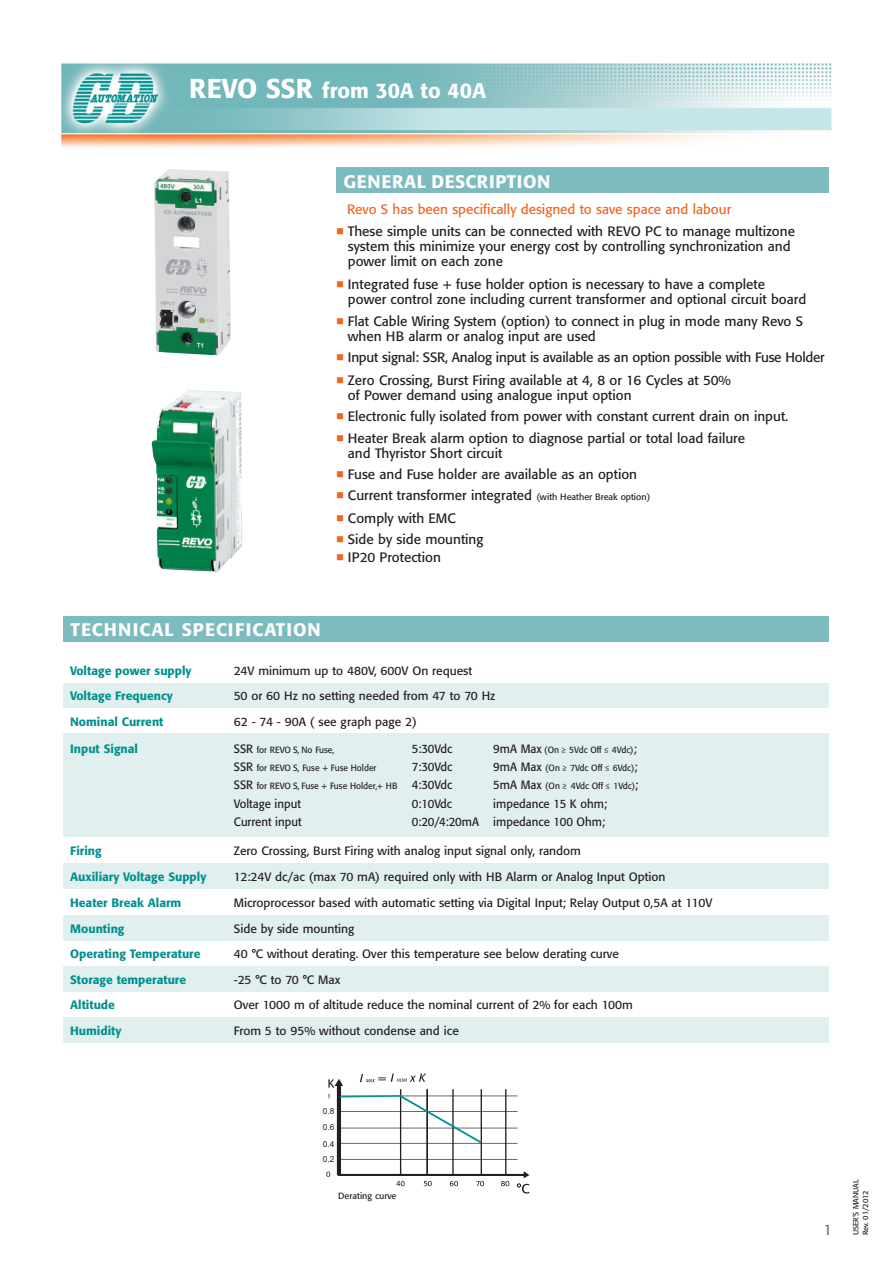
<style>
.page{position:relative;width:893px;height:1263px;background:#fff}
.page>*{position:absolute;margin:0;border:0;box-sizing:border-box;transform-origin:0 0}
.t1{font:500 21px "Formata";color:#fff}
.t2{font:500 18px "Formata";letter-spacing:.05em;color:#fff}
.t3{font:500 18px "Formata";letter-spacing:.03em;color:#fff}
.t4{font:15px "Formata";color:#76787b}
.t5{font:13.5px/15px "Formata";color:#231f20}
.t6{font:13.5px/22.5px "Formata";letter-spacing:-.02em;color:#231f20}
.t7{font:13.5px "Formata";color:#f36421}
.t8{font:12px "Formata";color:#231f20}
.t9{font:500 12px "Formata";color:#00918e}
.t10{font:12px "Formata";color:#231f20;scale:.95 1}
.t11{font:9px "Formata";color:#231f20;scale:.95 1}
.t12{font:9px "Formata";color:#231f20}
.t13{font:8.25px/15.9px "Arial";color:#231f20}
.t14{font:7.5px/9.4px "Formata";color:#231f20}
.s1{font-size:27px}
.s2{font-size:9px}
.s3{font-size:12px}
.s4{font-family:"Eurostile"}
</style>
<div class="page">
<img style="left:59px;top:63px;width:773px;height:84px">
<div style="left:336px;top:167px;width:493px;height:25px;background:#7ebbbe"></div>
<div style="left:64px;top:617px;width:765px;height:25px;background:#7ebbbe"></div>
<div style="left:64px;top:683px;width:765px;height:25px;background:#e2efef"></div>
<div style="left:64px;top:733px;width:765px;height:104px;background:#e2efef"></div>
<div style="left:64px;top:863px;width:765px;height:26px;background:#e2efef"></div>
<hr style="left:337px;top:1085px;width:3px;height:90px;background:#231f20">
<hr style="left:338px;top:1173px;width:188px;height:3px;background:#231f20">
<hr style="left:339px;top:1159px;width:179px;height:1px;background:#231f20">
<hr style="left:339px;top:1143px;width:179px;height:1px;background:#231f20">
<hr style="left:339px;top:1128px;width:179px;height:1px;background:#231f20">
<hr style="left:339px;top:1111px;width:179px;height:1px;background:#231f20">
<hr style="left:339px;top:1096px;width:179px;height:1px;background:#231f20">
<hr style="left:400px;top:1089px;width:1px;height:86px;background:#231f20">
<hr style="left:427px;top:1089px;width:1px;height:86px;background:#231f20">
<hr style="left:453px;top:1089px;width:1px;height:86px;background:#231f20">
<hr style="left:481px;top:1089px;width:1px;height:86px;background:#231f20">
<hr style="left:505px;top:1089px;width:1px;height:86px;background:#231f20">
<svg style="left:396px;top:1181px;width:9px;height:5px"></svg>
<svg style="left:424px;top:1181px;width:8px;height:5px"></svg>
<svg style="left:450px;top:1181px;width:8px;height:5px"></svg>
<svg style="left:476px;top:1181px;width:8px;height:5px"></svg>
<svg style="left:501px;top:1181px;width:8px;height:5px"></svg>
<svg style="left:326px;top:1171px;width:4px;height:6px"></svg>
<svg style="left:360px;top:1073px;width:66px;height:9px"></svg>
<svg style="left:517px;top:1171px;width:12px;height:22px"></svg>
<svg style="left:328px;top:1079px;width:15px;height:8px"></svg>
<svg style="left:339px;top:1094px;width:146px;height:50px"></svg>
<div style="left:64px;top:915px;width:765px;height:26px;background:#e2efef"></div>
<div style="left:64px;top:966px;width:765px;height:26px;background:#e2efef"></div>
<div style="left:64px;top:1017px;width:765px;height:26px;background:#e2efef"></div>
<img style="left:154px;top:169px;width:77px;height:187px">
<img style="left:152px;top:390px;width:90px;height:183px">
<h1 class="t1" style="left:189px;top:82px;width:298px"><span class="s1">REVO SSR</span> from 30A to 40A</h1>
<h2 class="t3" style="left:343px;top:173px;width:208px">GENERAL DESCRIPTION</h2>
<p class="t7" style="left:347px;top:203px;width:386px">Revo S has been specifically designed to save space and labour</p>
<p class="t5" style="left:348px;top:225px;width:449px">These simple units can be connected with REVO PC to manage multizone system this minimize your energy cost by controlling synchronization and power limit on each zone</p>
<p class="t5" style="left:348px;top:278px;width:460px">Integrated fuse + fuse holder option is necessary to have a complete power control zone including current transformer and optional circuit board</p>
<p class="t5" style="left:348px;top:315px;width:457px">Flat Cable Wiring System (option) to connect in plug in mode many Revo S when HB alarm or analog input are used</p>
<p class="t6" style="left:348px;top:347px;width:478px">Input signal: SSR, Analog input is available as an option possible with Fuse Holder<br>Zero Crossing, Burst Firing available at 4, 8 or 16 Cycles at 50%</p>
<p class="t5" style="left:348px;top:386px;width:442px;line-height:21px">of Power demand using analogue input option<br>Electronic fully isolated from power with constant current drain on input.</p>
<p class="t5" style="left:348px;top:432px;width:399px">Heater Break alarm option to diagnose partial or total load failure and Thyristor Short circuit</p>
<p class="t5" style="left:348px;top:465px;width:304px;line-height:21px">Fuse and Fuse holder are available as an option<br>Current transformer integrated <span class="s2">(with Heather Break option)</span></p>
<p class="t5" style="left:348px;top:509px;width:137px;line-height:21px">Comply with EMC<br>Side by side mounting</p>
<p class="t5" style="left:348px;top:551px;width:94px">IP20 Protection</p>
<h2 class="t2" style="left:71px;top:622px;width:252px">TECHNICAL SPECIFICATION</h2>
<p class="t9" style="left:70px;top:665px;width:123px">Voltage power supply</p>
<p class="t8" style="left:234px;top:665px;width:240px">24V minimum up to 480V, 600V On request</p>
<p class="t9" style="left:70px;top:691px;width:104px">Voltage Frequency</p>
<p class="t8" style="left:234px;top:691px;width:263px">50 or 60 Hz no setting needed from 47 to 70 Hz</p>
<p class="t9" style="left:70px;top:716px;width:95px">Nominal Current</p>
<p class="t8" style="left:234px;top:716px;width:184px">62 - 74 - 90A ( see graph page 2)</p>
<p class="t9" style="left:70px;top:744px;width:69px">Input Signal</p>
<p class="t11" style="left:234px;top:746px;width:108px"><span class="s3">SSR</span> for REVO S, No Fuse,</p>
<p class="t10" style="left:412px;top:744px;width:44px">5:30Vdc</p>
<p class="t11" style="left:493px;top:746px;width:153px"><span class="s3">9mA Max</span> (On <span class="s4">≥</span> 5Vdc Off <span class="s4">≤</span> 4Vdc)<span class="s3">;</span></p>
<p class="t11" style="left:234px;top:764px;width:152px"><span class="s3">SSR</span> for REVO S, Fuse + Fuse Holder</p>
<p class="t10" style="left:412px;top:762px;width:44px">7:30Vdc</p>
<p class="t11" style="left:493px;top:764px;width:153px"><span class="s3">9mA Max</span> (On <span class="s4">≥</span> 7Vdc Off <span class="s4">≤</span> 6Vdc)<span class="s3">;</span></p>
<p class="t11" style="left:234px;top:782px;width:231px"><span class="s3">SSR</span> for REVO S, Fuse + Fuse Holder,+ HB <span class="s3">4:30Vdc</span></p>
<p class="t11" style="left:493px;top:782px;width:154px"><span class="s3">5mA Max</span> (On <span class="s4">≥</span> 4Vdc Off <span class="s4">≤</span> 1Vdc)<span class="s3">;</span></p>
<p class="t10" style="left:234px;top:798px;width:72px">Voltage input</p>
<p class="t10" style="left:412px;top:798px;width:44px">0:10Vdc</p>
<p class="t10" style="left:493px;top:798px;width:121px">impedance 15 K ohm;</p>
<p class="t10" style="left:234px;top:816px;width:73px">Current input</p>
<p class="t10" style="left:412px;top:816px;width:205px">0:20/4:20mA impedance 100 Ohm;</p>
<p class="t9" style="left:70px;top:845px;width:33px">Firing</p>
<p class="t8" style="left:234px;top:845px;width:349px">Zero Crossing, Burst Firing with analog input signal only, random</p>
<p class="t9" style="left:70px;top:871px;width:138px">Auxiliary Voltage Supply</p>
<p class="t8" style="left:234px;top:871px;width:433px">12:24V dc/ac (max 70 mA) required only with HB Alarm or Analog Input Option</p>
<p class="t9" style="left:70px;top:898px;width:113px">Heater Break Alarm</p>
<p class="t8" style="left:234px;top:898px;width:480px">Microprocessor based with automatic setting via Digital Input; Relay Output 0,5A at 110V</p>
<p class="t9" style="left:70px;top:923px;width:56px">Mounting</p>
<p class="t8" style="left:234px;top:923px;width:122px">Side by side mounting</p>
<p class="t9" style="left:70px;top:949px;width:132px">Operating Temperature</p>
<p class="t8" style="left:234px;top:949px;width:387px">40 °C without derating. Over this temperature see below derating curve</p>
<p class="t9" style="left:70px;top:974px;width:118px">Storage temperature</p>
<p class="t8" style="left:234px;top:974px;width:108px">-25 °C to 70 °C Max</p>
<p class="t9" style="left:70px;top:1000px;width:46px">Altitude</p>
<p class="t8" style="left:234px;top:1000px;width:401px">Over 1000 m of altitude reduce the nominal current of 2% for each 100m</p>
<p class="t9" style="left:70px;top:1025px;width:53px">Humidity</p>
<p class="t8" style="left:234px;top:1025px;width:226px">From 5 to 95% without condense and ice</p>
<p class="t13" style="left:323px;top:1103px;width:13px">0 8<br>0 6</p>
<p class="t13" style="left:323px;top:1136px;width:13px">0 4<br>0 2</p>
<p class="t12" style="left:338px;top:1192px;width:60px">Derating curve</p>
<p class="t4" style="left:824px;top:1224px;width:10px">1</p>
<p class="t14" style="left:852px;top:1235px;width:57px;rotate:-90deg">USER’S MANUAL<br>Rev. 01/2012</p>
</div>
